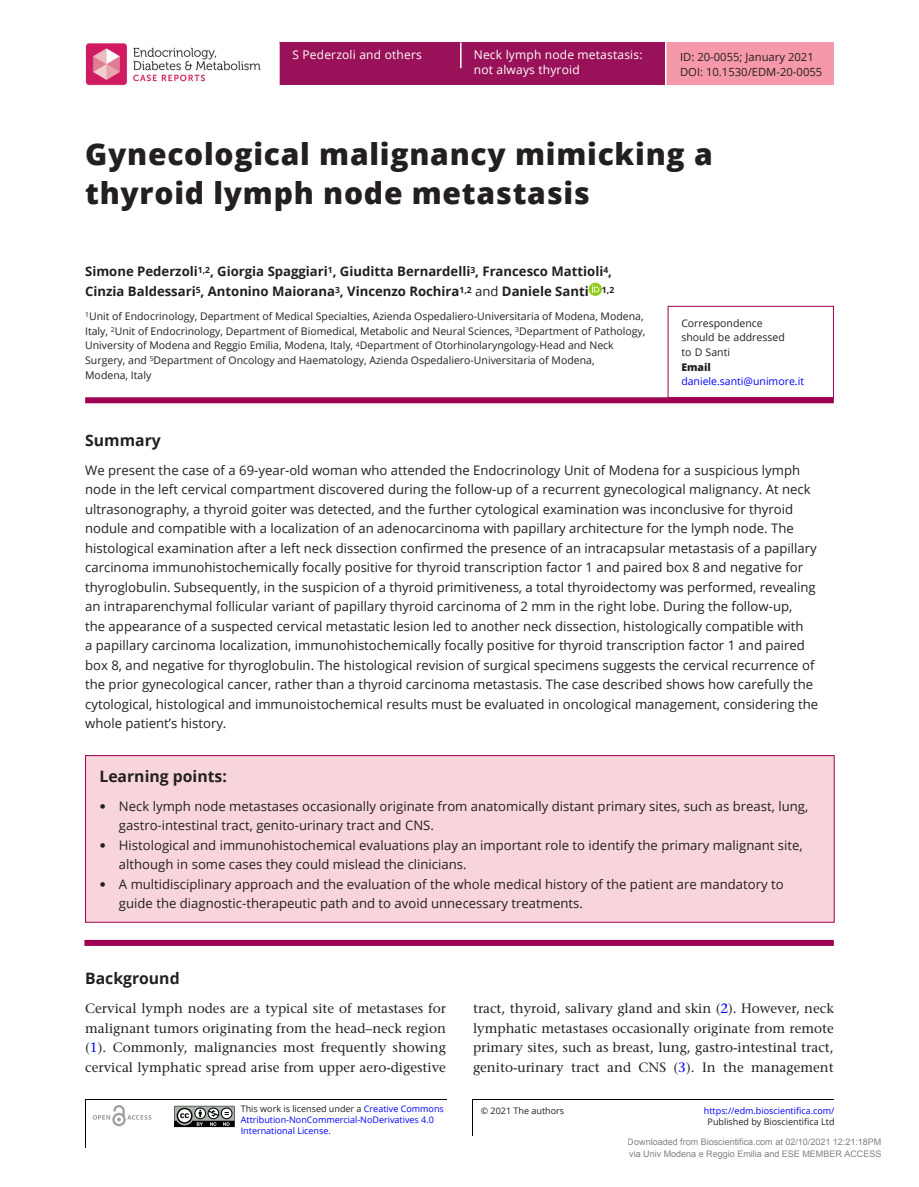
<style>
.page{position:relative;width:919px;height:1187px;background:#fff}
.page>*{position:absolute;margin:0;border:0;box-sizing:border-box;transform-origin:0 0}
.CT{font:800 30px/39px "Open Sans";letter-spacing:.025em;color:#231f20}
.H1_Rule{font:700 15.75px "Open Sans";color:#231f20}
.ABS_H{font:700 15.75px "Open Sans";color:#231f20}
.TXT{font:500 13.5px/19.5px "Stone Serif Std";color:#231f20;text-align:justify}
.ABS_TXT{font:13.2px/19.5px "Open Sans";color:#231f20}
.AU{font:700 13.2px/19.5px "Open Sans";color:#231f20}
.Article_Title{font:12px/14.7px "Open Sans";letter-spacing:.015em;color:#fff}
.Author_Name{font:12px "Open Sans";letter-spacing:.015em;color:#fff}
.t1{font:11.25px/14.1px "Open Sans";color:#231f20}
.Address{font:10.5px/14.7px "Open Sans";color:#231f20}
.Corres{font:10.5px "Open Sans";color:#231f20}
.Corres-2{font:10.5px "Open Sans";color:#00f}
.Corres-3{font:800 10.5px "Open Sans";color:#231f20}
.t2{font:9px/10.5px "Open Sans";color:#00f}
.t3{font:9px/12px "Arial";color:rgb(0 0 0/.5)}
.t4{font:9px "Open Sans";color:#231f20}
.s1{font-weight:400}
.s2{font-family:"Frutiger LT Std"}
.s3{color:#00f}
.s4{color:#231f20}
</style>
<div class="page">
<div style="left:280px;top:43px;width:385px;height:42px;background:#991259"></div>
<div style="left:666px;top:43px;width:167px;height:42px;background:#f598a9"></div>
<svg style="left:460px;top:43px;width:1px;height:25px"></svg>
<img style="left:85px;top:43px;width:176px;height:42px">
<hr style="left:85px;top:1099px;width:1px;height:48px;background:#040503">
<hr style="left:472px;top:1099px;width:1px;height:36px;background:#050504">
<hr style="left:85px;top:1098px;width:361px;height:1px;background:#050504">
<hr style="left:472px;top:1099px;width:361px;height:1px;background:#050504">
<svg style="left:174px;top:1105px;width:61px;height:23px"></svg>
<svg style="left:93px;top:1105px;width:58px;height:21px"></svg>
<div style="left:85px;top:397px;width:748px;height:6px;background:#9e0151"></div>
<svg style="left:588px;top:282px;width:14px;height:14px"></svg>
<svg style="left:592px;top:285px;width:7px;height:7px"></svg>
<div style="left:667px;top:306px;width:166px;height:92px;border:1px solid #9e0151"></div>
<div style="left:86px;top:755px;width:748px;height:167px;background:#f7d5db"></div>
<div style="left:84px;top:939px;width:749px;height:6px;background:#9e0151"></div>
<div style="left:85px;top:755px;width:749px;height:167px;border:1px solid #9e0151"></div>
<p class="Author_Name" style="left:292px;top:47px;width:131px">S Pederzoli and others</p>
<p class="Article_Title" style="left:474px;top:47px;width:170px">Neck lymph node metastasis: not always thyroid</p>
<p class="t1" style="left:680px;top:50px;width:144px">ID: 20-0055; January 2021<br>DOI: 10.1530/EDM-20-0055</p>
<p class="CT" style="left:85px;top:133px;width:629px">Gynecological malignancy mimicking a thyroid lymph node metastasis</p>
<p class="AU" style="left:85px;top:261px;width:530px">Simone Pederzoli<sup>1,2</sup>, Giorgia Spaggiari<sup>1</sup>, Giuditta Bernardelli<sup>3</sup>, Francesco Mattioli<sup>4</sup>,<br>Cinzia Baldessari<sup>5</sup>, Antonino Maiorana<sup>3</sup>, Vincenzo Rochira<sup>1,2</sup> <span class="s1">and</span> Daniele Santi <sup>1,2</sup></p>
<p class="Address" style="left:85px;top:308px;width:561px"><sup>1</sup>Unit of Endocrinology, Department of Medical Specialties, Azienda Ospedaliero-Universitaria of Modena, Modena, Italy, <sup>2</sup>Unit of Endocrinology, Department of Biomedical, Metabolic and Neural Sciences, <sup>3</sup>Department of Pathology, University of Modena and Reggio Emilia, Modena, Italy, <sup>4</sup>Department of Otorhinolaryngology-Head and Neck Surgery, and <sup>5</sup>Department of Oncology and Haematology, Azienda Ospedaliero-Universitaria of Modena,<br>Modena, Italy</p>
<p class="Corres" style="left:681px;top:316px;width:83px">Correspondence</p>
<p class="Corres" style="left:681px;top:330px;width:105px">should be addressed</p>
<p class="Corres" style="left:681px;top:345px;width:50px">to D Santi</p>
<p class="Corres-3" style="left:681px;top:359px;width:31px">Email</p>
<p class="Corres-2" style="left:681px;top:374px;width:124px">daniele.santi@unimore.it</p>
<p class="ABS_H" style="left:85px;top:429px;width:77px">Summary</p>
<p class="ABS_TXT" style="left:85px;top:459px;width:734px">We present the case of a 69-year-old woman who attended the Endocrinology Unit of Modena for a suspicious lymph node in the left cervical compartment discovered during the follow-up of a recurrent gynecological malignancy. At neck ultrasonography, a thyroid goiter was detected, and the further cytological examination was inconclusive for thyroid nodule and compatible with a localization of an adenocarcinoma with papillary architecture for the lymph node. The histological examination after a left neck dissection confirmed the presence of an intracapsular metastasis of a papillary carcinoma immunohistochemically focally positive for thyroid transcription factor 1 and paired box 8 and negative for thyroglobulin. Subsequently, in the suspicion of a thyroid primitiveness, a total thyroidectomy was performed, revealing an intraparenchymal follicular variant of papillary thyroid carcinoma of 2 mm in the right lobe. During the follow-up,<br>the appearance of a suspected cervical metastatic lesion led to another neck dissection, histologically compatible with<br>a papillary carcinoma localization, immunohistochemically focally positive for thyroid transcription factor 1 and paired box 8, and negative for thyroglobulin. The histological revision of surgical specimens suggests the cervical recurrence of the prior gynecological cancer, rather than a thyroid carcinoma metastasis. The case described shows how carefully the cytological, histological and immunoistochemical results must be evaluated in oncological management, considering the whole patient’s history.</p>
<h1 class="H1_Rule" style="left:99px;top:764px;width:129px">Learning points:</h1>
<p class="ABS_TXT" style="left:119px;top:795px;width:690px;text-indent:-20px"><span class="s2">•</span> Neck lymph node metastases occasionally originate from anatomically distant primary sites, such as breast, lung, gastro-intestinal tract, genito-urinary tract and CNS.</p>
<p class="ABS_TXT" style="left:119px;top:834px;width:685px;text-indent:-20px"><span class="s2">•</span> Histological and immunohistochemical evaluations play an important role to identify the primary malignant site, although in some cases they could mislead the clinicians.</p>
<p class="ABS_TXT" style="left:119px;top:873px;width:666px;text-indent:-20px"><span class="s2">•</span> A multidisciplinary approach and the evaluation of the whole medical history of the patient are mandatory to guide the diagnostic-therapeutic path and to avoid unnecessary treatments.</p>
<p class="H1_Rule" style="left:85px;top:966px;width:96px">Background</p>
<p class="TXT" style="left:85px;top:998px;width:362px">Cervical lymph nodes are a typical site of metastases for malignant tumors originating from the head–neck region (<span class="s3">1</span>). Commonly, malignancies most frequently showing cervical lymphatic spread arise from upper aero-digestive</p>
<p class="TXT" style="left:473px;top:998px;width:362px">tract, thyroid, salivary gland and skin (<span class="s3">2</span>). However, neck lymphatic metastases occasionally originate from remote primary sites, such as breast, lung, gastro-intestinal tract, genito-urinary tract and CNS (<span class="s3">3</span>). In the management</p>
<p class="t2" style="left:241px;top:1103px;width:204px"><span class="s4">This work is licensed under a</span> Creative Commons<br>Attribution-NonCommercial-NoDerivatives 4.0<br>International License.</p>
<p class="t4" style="left:481px;top:1103px;width:85px">© 2021 The authors</p>
<p class="t2" style="left:703px;top:1104px;width:132px">https://edm.bioscientifica.com/</p>
<p class="t4" style="left:707px;top:1115px;width:128px">Published by Bioscientifica Ltd</p>
<p class="t3" style="left:627px;top:1135px;width:255px">Downloaded from Bioscientifica.com at 02/10/2021 12:21:18PM via Univ Modena e Reggio Emilia and ESE MEMBER ACCESS</p>
</div>
